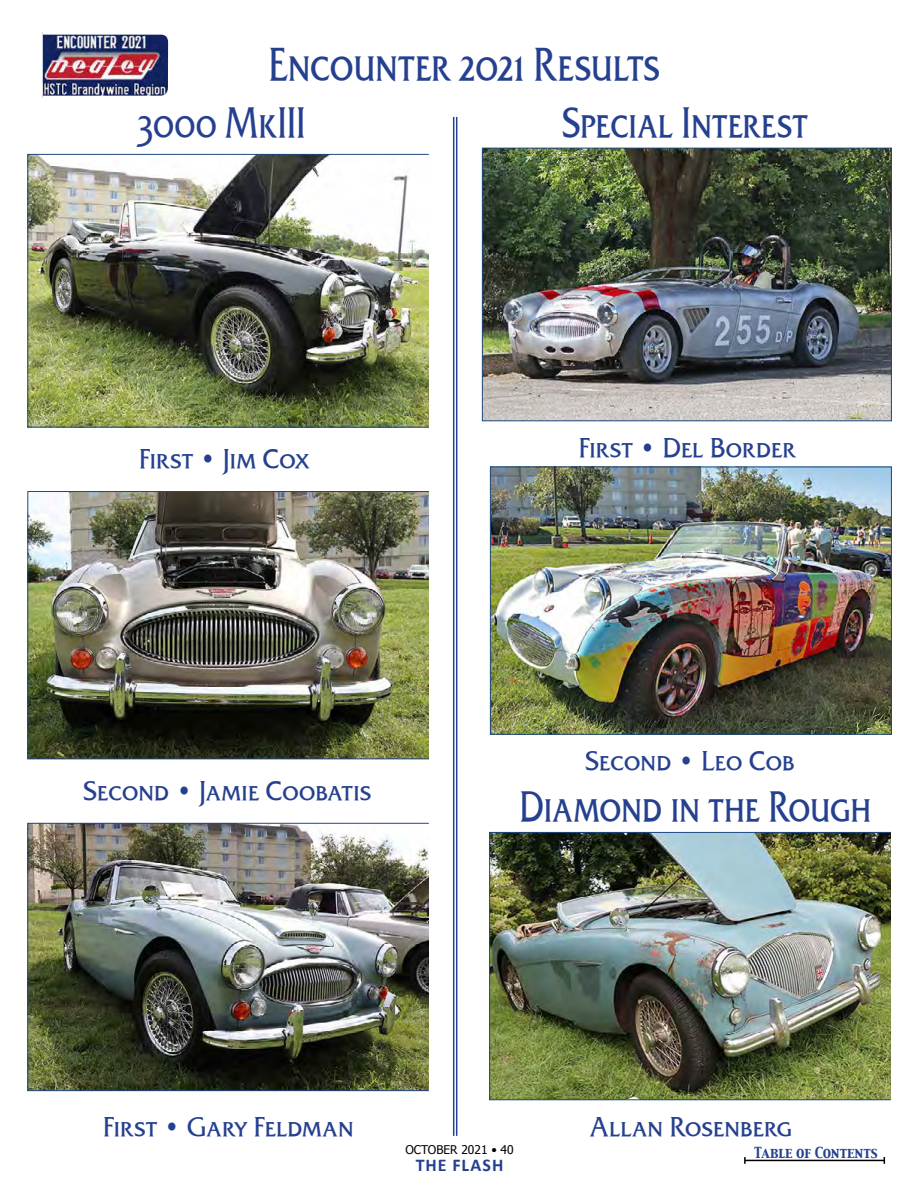
<style>
.page{position:relative;width:918px;height:1188px;background:#fff}
.page>*{position:absolute;margin:0;border:0;box-sizing:border-box;transform-origin:0 0}
.t1{font:45.75px "Friz Quadrata SCTT";letter-spacing:-.02em;color:#25408f;scale:.8 1}
.t2{font:42.15px "Friz Quadrata SCTT";letter-spacing:-.02em;color:#25408f;scale:.8 1}
.t3{font:27px "Friz Quadrata SCTT";letter-spacing:-.015em;color:#25408f;scale:.93 1}
.t4{font:700 18px "Calibri";letter-spacing:.05em;color:#25408f}
.t5{font:13.5px "Capitals";letter-spacing:.005em;color:#25408f;scale:.93 1}
.t6{font:12px "Tahoma";color:#000}
</style>
<div class="page">
<hr style="left:745px;top:1160px;width:139px;height:1px;background:#000">
<svg style="left:744px;top:1157px;width:2px;height:7px"></svg>
<img style="left:42px;top:32px;width:127px;height:66px">
<img style="left:29px;top:156px;width:398px;height:269px">
<div style="left:27px;top:154px;width:402px;height:273px;border:1px solid #1f497d"></div>
<img style="left:29px;top:493px;width:398px;height:264px">
<div style="left:27px;top:491px;width:402px;height:268px;border:1px solid #1f497d"></div>
<img style="left:29px;top:825px;width:398px;height:264px">
<div style="left:27px;top:823px;width:402px;height:268px;border:1px solid #1f497d"></div>
<img style="left:491px;top:834px;width:398px;height:264px">
<div style="left:489px;top:832px;width:402px;height:268px;border:1px solid #1f497d"></div>
<img style="left:484px;top:150px;width:406px;height:269px">
<div style="left:482px;top:148px;width:410px;height:273px;border:1px solid #1f497d"></div>
<img style="left:492px;top:469px;width:398px;height:264px">
<div style="left:490px;top:467px;width:402px;height:268px;border:1px solid #1f497d"></div>
<hr style="left:456px;top:117px;width:1px;height:1019px;background:#25408f">
<hr style="left:453px;top:117px;width:1px;height:1019px;background:#25408f">
<p class="t1" style="left:268px;top:36px;width:492px">Encounter 2021 Results</p>
<p class="t2" style="left:138px;top:96px;width:212px">3000 MkIII</p>
<p class="t3" style="left:139px;top:442px;width:186px">First • Jim Cox</p>
<p class="t3" style="left:83px;top:774px;width:312px">Second • Jamie Coobatis</p>
<p class="t2" style="left:561px;top:96px;width:309px">Special Interest</p>
<p class="t3" style="left:578px;top:431px;width:235px">First • Del Border</p>
<p class="t3" style="left:585px;top:744px;width:227px">Second • Leo Cob</p>
<p class="t2" style="left:519px;top:780px;width:442px">Diamond in the Rough</p>
<p class="t3" style="left:103px;top:1110px;width:271px">First • Gary Feldman</p>
<p class="t6" style="left:405px;top:1142px;width:110px">OCTOBER 2021 • 40</p>
<p class="t4" style="left:416px;top:1153px;width:89px">THE FLASH</p>
<p class="t3" style="left:590px;top:1110px;width:219px">Allan Rosenberg</p>
<p class="t5" style="left:755px;top:1143px;width:134px">Table of Contents</p>
</div>
